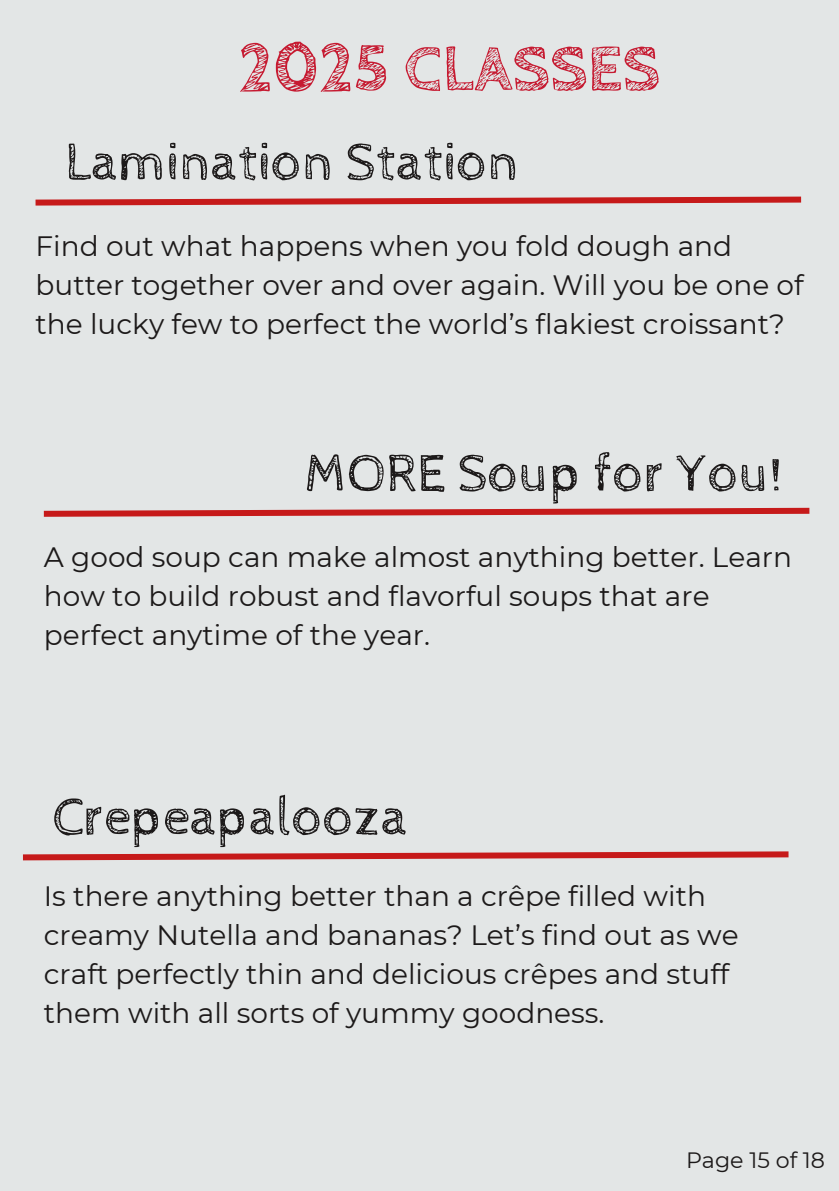
<style>
.page{position:relative;width:839px;height:1191px;background:#fff}
.page>*{position:absolute;margin:0;border:0;box-sizing:border-box;transform-origin:0 0}
.t1{font:700 67.2px "Cabin Sketch";color:#c61a31}
.t2{font:54px "Cabin Sketch";color:#1c1919}
.t3{font:28px/39px "Montserrat";color:#1c1919}
.t4{font:22.2px "Montserrat";color:#1c1919}
</style>
<div class="page">
<div style="left:0;top:0;width:838px;height:1191px;background:#e3e6e6"></div>
<svg style="left:23px;top:851px;width:766px;height:10px"></svg>
<svg style="left:35px;top:196px;width:767px;height:10px"></svg>
<svg style="left:43px;top:507px;width:767px;height:10px"></svg>
<h1 class="t1" style="left:239px;top:31px;width:423px">2025 CLASSES</h1>
<h2 class="t2" style="left:66px;top:133px;width:455px">Lamination Station</h2>
<p class="t3" style="left:36px;top:225px;width:769px">Find out what happens when you fold dough and butter together over and over again. Will you be one of the lucky few to perfect the world’s flakiest croissant?</p>
<h2 class="t2" style="left:305px;top:444px;width:480px">MORE Soup for You!</h2>
<p class="t3" style="left:44px;top:536px;width:749px">A good soup can make almost anything better. Learn how to build robust and flavorful soups that are perfect anytime of the year.</p>
<h2 class="t2" style="left:53px;top:787px;width:356px">Crepeapalooza</h2>
<p class="t3" style="left:44px;top:876px;width:696px">Is there anything better than a crêpe filled with creamy Nutella and bananas? Let’s find out as we craft perfectly thin and delicious crêpes and stuff them with all sorts of yummy goodness.</p>
<p class="t4" style="left:686px;top:1145px;width:141px">Page 15 of 18</p>
</div>
